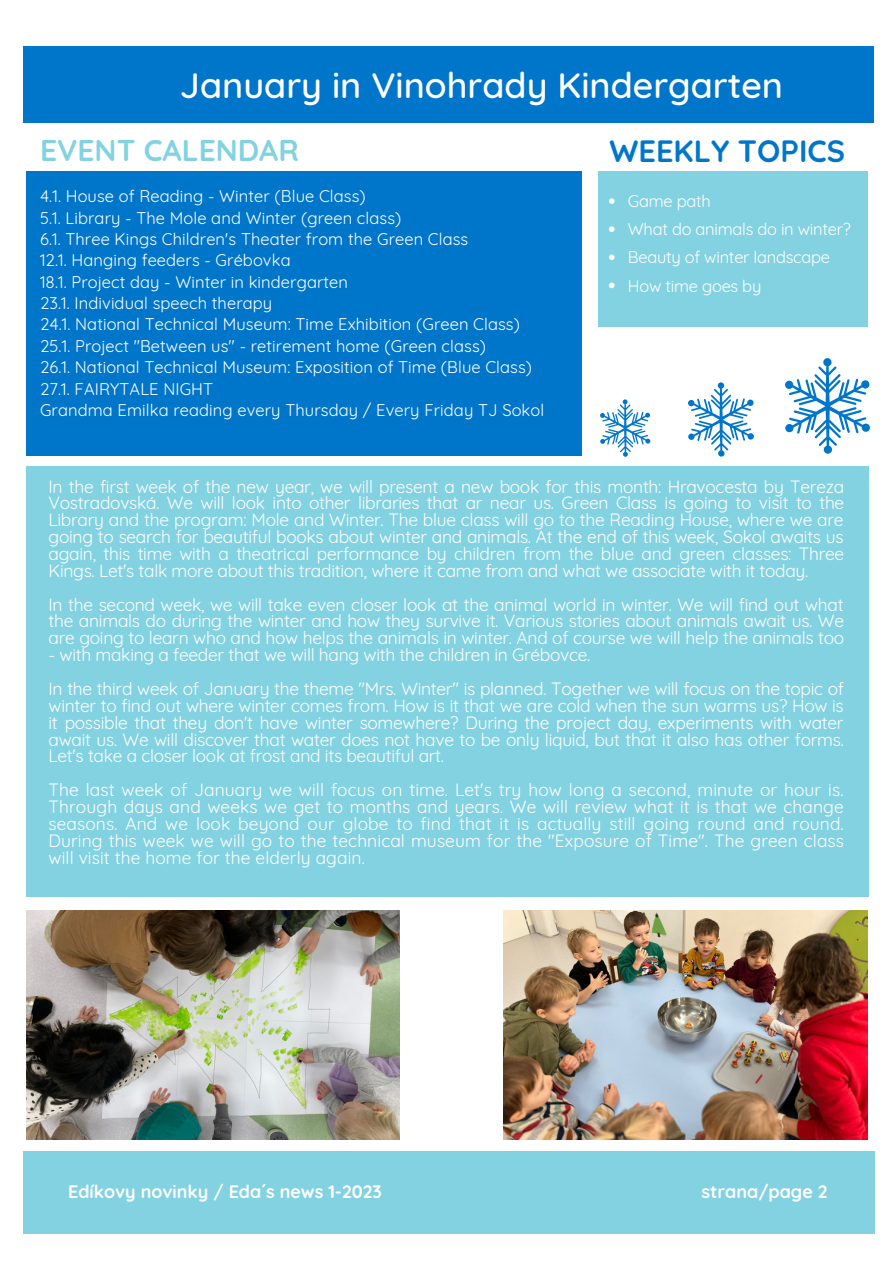
<style>
.page{position:relative;width:893px;height:1264px;background:#fff}
.page>*{position:absolute;margin:0;border:0;box-sizing:border-box;transform-origin:0 0}
.t1{font:500 36px "Quicksand";color:#fff}
.t2{font:700 30.75px "Quicksand";color:#0076cb}
.t3{font:700 30px "Quicksand";color:#83d2e1}
.t4{font:700 18px "Quicksand";color:#fff}
.t5{font:17.4px/16.8px "Quicksand";letter-spacing:-.015em;color:#fff;text-align:justify}
.t6{font:16.5px/21.3px "Quicksand";letter-spacing:.005em;color:#fff}
.t7{font:16.5px/28px "Quicksand";letter-spacing:-.015em;color:#fff}
</style>
<div class="page">
<div style="left:822px;top:1151px;width:52px;height:82px;background:#83d2e1"></div>
<div style="left:76px;top:1151px;width:746px;height:82px;background:#83d2e1"></div>
<div style="left:23px;top:1151px;width:53px;height:82px;background:#83d2e1"></div>
<div style="left:23px;top:47px;width:850px;height:76px;background:#0076cb"></div>
<div style="left:26px;top:466px;width:842px;height:430px;background:#83d2e1"></div>
<div style="left:26px;top:171px;width:555px;height:285px;background:#0076cb"></div>
<div style="left:597px;top:171px;width:270px;height:155px;background:#83d2e1"></div>
<img style="left:26px;top:910px;width:374px;height:229px">
<img style="left:503px;top:910px;width:364px;height:229px">
<svg style="left:688px;top:382px;width:65px;height:74px"></svg>
<svg style="left:609px;top:198px;width:5px;height:6px"></svg>
<svg style="left:609px;top:226px;width:5px;height:6px"></svg>
<svg style="left:609px;top:254px;width:5px;height:6px"></svg>
<svg style="left:609px;top:282px;width:5px;height:6px"></svg>
<svg style="left:785px;top:358px;width:84px;height:96px"></svg>
<svg style="left:600px;top:399px;width:50px;height:58px"></svg>
<h1 class="t1" style="left:180px;top:62px;width:604px">January in Vinohrady Kindergarten</h1>
<h2 class="t2" style="left:609px;top:131px;width:237px">WEEKLY TOPICS</h2>
<p class="t7" style="left:628px;top:187px;width:224px">Game path<br>What do animals do in winter?<br>Beauty of winter landscape<br>How time goes by</p>
<h3 class="t3" style="left:40px;top:131px;width:260px">EVENT CALENDAR</h3>
<p class="t6" style="left:40px;top:185px;width:505px">4.1. House of Reading - Winter (Blue Class)<br>5.1. Library - The Mole and Winter (green class)<br>6.1. Three Kings Children's Theater from the Green Class<br>12.1. Hanging feeders - Grébovka<br>18.1. Project day - Winter in kindergarten<br>23.1. Individual speech therapy<br>24.1. National Technical Museum: Time Exhibition (Green Class)<br>25.1. Project "Between us" - retirement home (Green class)<br>26.1. National Technical Museum: Exposition of Time (Blue Class)<br>27.1. FAIRYTALE NIGHT<br>Grandma Emilka reading every Thursday / Every Friday TJ Sokol</p>
<p class="t5" style="left:49px;top:477px;width:797px">In the first week of the new year, we will present a new book for this month: Hravocesta by Tereza Vostradovská. We will look into other libraries that ar near us. Green Class is going to visit to the Library and the program: Mole and Winter. The blue class will go to the Reading House, where we are going to search for beautiful books about winter and animals. At the end of this week, Sokol awaits us again, this time with a theatrical performance by children from the blue and green classes: Three Kings. Let's talk more about this tradition, where it came from and what we associate with it today.</p>
<p class="t5" style="left:49px;top:595px;width:797px">In the second week, we will take even closer look at the animal world in winter. We will find out what the animals do during the winter and how they survive it. Various stories about animals await us. We are going to learn who and how helps the animals in winter. And of course we will help the animals too</p>
<p class="t5" style="left:49px;top:637px;width:797px;line-height:33.8px">- with making a feeder that we will hang with the children in Grébovce.<br>In the third week of January the theme "Mrs. Winter" is planned. Together we will focus on the topic of</p>
<p class="t5" style="left:49px;top:697px;width:796px">winter to find out where winter comes from. How is it that we are cold when the sun warms us? How is it possible that they don't have winter somewhere? During the project day, experiments with water await us. We will discover that water does not have to be only liquid, but that it also has other forms.<br>Let's take a closer look at frost and its beautiful art.</p>
<p class="t5" style="left:49px;top:781px;width:797px">The last week of January we will focus on time. Let's try how long a second, minute or hour is.<br>Through days and weeks we get to months and years. We will review what it is that we change seasons. And we look beyond our globe to find that it is actually still going round and round.<br>During this week we will go to the technical museum for the "Exposure of Time". The green class will visit the home for the elderly again.</p>
<p class="t4" style="left:68px;top:1179px;width:315px">Edíkovy novinky / Eda´s news 1-2023</p>
<p class="t4" style="left:701px;top:1179px;width:127px">strana/page 2</p>
</div>
